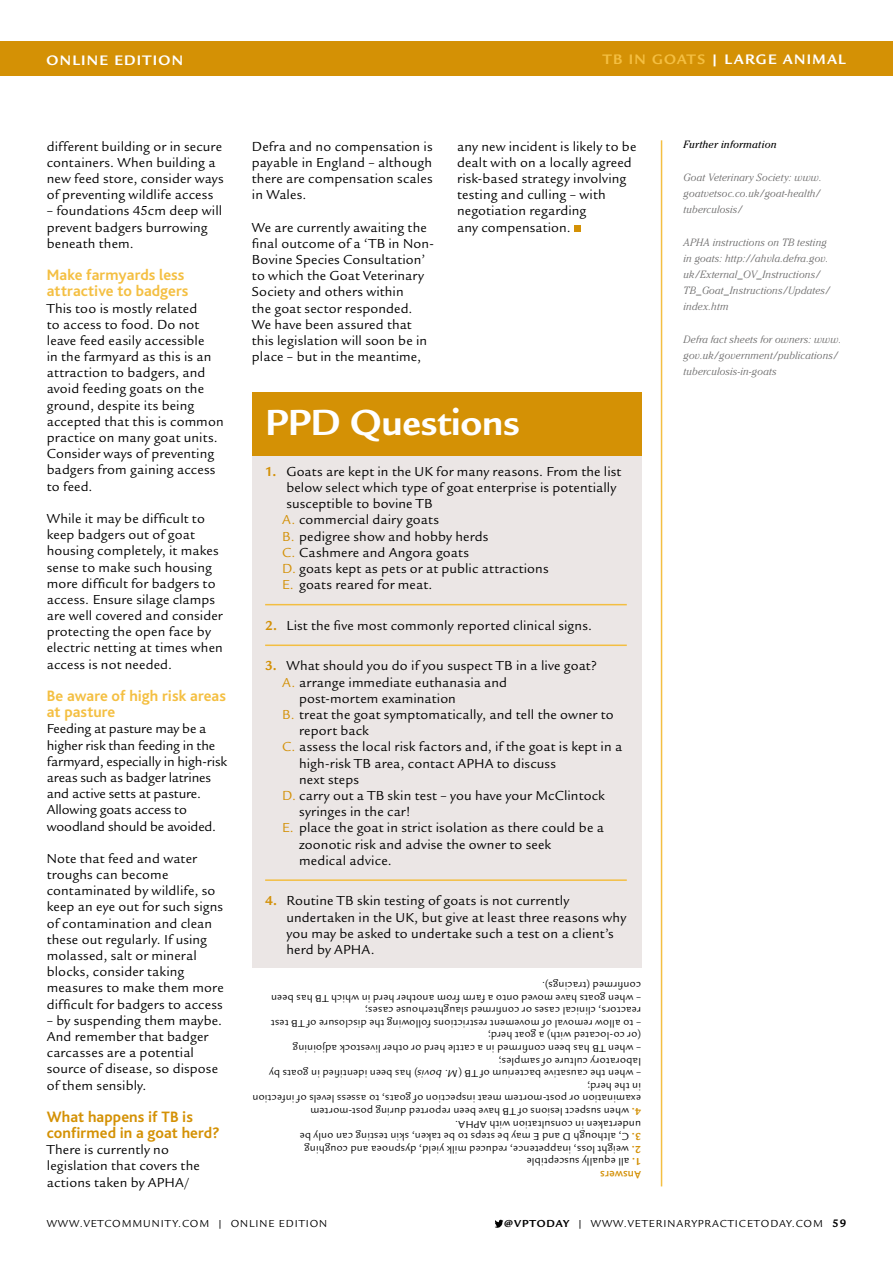
<style>
.page{position:relative;width:893px;height:1263px;background:#fff}
.page>*{position:absolute;margin:0;border:0;box-sizing:border-box;transform-origin:0 0}
.t1{font:700 37.5px "Legacy Sans Itc T";letter-spacing:-.005em;color:#fff}
.t2{font:700 15.75px/16.2px "Bliss";letter-spacing:.005em;color:#f4bf42}
.t3{font:700 15.75px/16.2px "Bliss";letter-spacing:.005em;color:#d49105}
.t4{font:700 14.25px "Legacy Sans Itc T";letter-spacing:.09em;color:#fff}
.t5{font:13.5px/16.2px "Legacy Sans Itc T";letter-spacing:.01em;color:#000}
.t6{font:500 11.25px "Bliss";letter-spacing:.02em;color:#d39006}
.t7{font:10.5px/12.6px "Legacy Sans Itc T";letter-spacing:.025em;color:#000}
.t8{font:italic 300 10.5px/16.2px "Cheltenham";letter-spacing:.015em;color:#706f6f}
.t9{font:10.5px "Legacy Sans Itc T";letter-spacing:.09em;color:#000}
.t10{font:italic 10.5px "Cheltenham";letter-spacing:.015em;color:#000}
.s1{color:#f4bf42}
.s2{font-weight:700;color:#d39006}
.s3{color:#d39006}
.s4{font-style:italic}
.s5{font-weight:700}
.s6{font-weight:700;font-size:11.25px}
</style>
<div class="page">
<div style="left:0;top:41px;width:893px;height:34px;background:#d49105"></div>
<svg style="left:495px;top:1219px;width:8px;height:9px"></svg>
<hr style="left:661px;top:140px;width:1px;height:1046px;background:#f4bf42">
<div style="left:574px;top:225px;width:6px;height:7px;background:#d49105"></div>
<div style="left:252px;top:393px;width:389px;height:575px;background:#ebe6e5"></div>
<div style="left:252px;top:393px;width:389px;height:63px;background:#d49105"></div>
<hr style="left:265px;top:604px;width:362px;height:1px;background:#f3be41">
<hr style="left:265px;top:644px;width:362px;height:2px;background:#f3be41">
<hr style="left:265px;top:879px;width:362px;height:2px;background:#f3be41">
<p class="t4" style="left:47px;top:51px;width:138px">ONLINE EDITION</p>
<p class="t4" style="left:603px;top:50px;width:244px"><span class="s1">TB IN GOATS</span> | LARGE ANIMAL</p>
<p class="t5" style="left:47px;top:138px;width:178px">different building or in secure containers. When building a new feed store, consider ways of preventing wildlife access</p>
<p class="t5" style="left:47px;top:203px;width:177px">– foundations 45cm deep will prevent badgers burrowing beneath them.</p>
<p class="t2" style="left:47px;top:267px;width:143px">Make farmyards less attractive to badgers</p>
<p class="t5" style="left:47px;top:300px;width:178px">This too is mostly related<br>to access to food. Do not leave feed easily accessible<br>in the farmyard as this is an attraction to badgers, and avoid feeding goats on the ground, despite its being accepted that this is common practice on many goat units.<br>Consider ways of preventing badgers from gaining access to feed.</p>
<p class="t5" style="left:47px;top:510px;width:178px">While it may be difficult to keep badgers out of goat housing completely, it makes sense to make such housing more difficult for badgers to access. Ensure silage clamps are well covered and consider protecting the open face by electric netting at times when access is not needed.</p>
<p class="t2" style="left:47px;top:688px;width:181px">Be aware of high risk areas at pasture</p>
<p class="t5" style="left:47px;top:721px;width:182px">Feeding at pasture may be a higher risk than feeding in the farmyard, especially in high-risk areas such as badger latrines and active setts at pasture.<br>Allowing goats access to woodland should be avoided.</p>
<p class="t5" style="left:47px;top:850px;width:178px">Note that feed and water troughs can become contaminated by wildlife, so keep an eye out for such signs of contamination and clean these out regularly. If using molassed, salt or mineral blocks, consider taking measures to make them more difficult for badgers to access</p>
<p class="t5" style="left:47px;top:1012px;width:177px">– by suspending them maybe.<br>And remember that badger carcasses are a potential source of disease, so dispose of them sensibly.</p>
<p class="t3" style="left:47px;top:1109px;width:174px">What happens if TB is confirmed in a goat herd?</p>
<p class="t5" style="left:47px;top:1142px;width:154px">There is currently no legislation that covers the actions taken by APHA/</p>
<p class="t5" style="left:252px;top:138px;width:182px;text-align:justify">Defra and no compensation is payable in England – although there are compensation scales in Wales.</p>
<p class="t5" style="left:252px;top:219px;width:183px">We are currently awaiting the final outcome of a ‘TB in Non-<br>Bovine Species Consultation’ to which the Goat Veterinary<br>Society and others within<br>the goat sector responded.<br>We have been assured that this legislation will soon be in place – but in the meantime,</p>
<p class="t5" style="left:457px;top:138px;width:181px">any new incident is likely to be dealt with on a locally agreed risk-based strategy involving testing and culling – with negotiation regarding<br>any compensation.</p>
<h1 class="t1" style="left:265px;top:400px;width:256px">PPD Questions</h1>
<p class="t5" style="left:265px;top:463px;width:358px"><span class="s2">1.</span> Goats are kept in the UK for many reasons. From the list</p>
<p class="t5" style="left:286px;top:480px;width:331px">below select which type of goat enterprise is potentially</p>
<p class="t5" style="left:286px;top:496px;width:148px">susceptible to bovine TB</p>
<p class="t5" style="left:282px;top:512px;width:158px"><span class="s3">A.</span> commercial dairy goats</p>
<p class="t5" style="left:282px;top:528px;width:208px"><span class="s3">B.</span> pedigree show and hobby herds</p>
<p class="t5" style="left:282px;top:544px;width:188px"><span class="s3">C.</span> Cashmere and Angora goats</p>
<p class="t5" style="left:282px;top:561px;width:268px"><span class="s3">D.</span> goats kept as pets or at public attractions</p>
<p class="t5" style="left:282px;top:577px;width:152px"><span class="s3">E.</span> goats reared for meat.</p>
<p class="t5" style="left:265px;top:617px;width:328px"><span class="s2">2.</span> List the five most commonly reported clinical signs.</p>
<p class="t5" style="left:265px;top:658px;width:333px"><span class="s2">3.</span> What should you do if you suspect TB in a live goat?</p>
<p class="t5" style="left:282px;top:674px;width:227px"><span class="s3">A.</span> arrange immediate euthanasia and</p>
<p class="t5" style="left:299px;top:690px;width:158px">post-mortem examination</p>
<p class="t5" style="left:282px;top:707px;width:333px"><span class="s3">B.</span> treat the goat symptomatically, and tell the owner to</p>
<p class="t5" style="left:299px;top:723px;width:71px">report back</p>
<p class="t5" style="left:282px;top:739px;width:342px"><span class="s3">C.</span> assess the local risk factors and, if the goat is kept in a</p>
<p class="t5" style="left:299px;top:755px;width:258px">high-risk TB area, contact APHA to discuss</p>
<p class="t5" style="left:299px;top:771px;width:61px">next steps</p>
<p class="t5" style="left:282px;top:787px;width:324px"><span class="s3">D.</span> carry out a TB skin test – you have your McClintock</p>
<p class="t5" style="left:299px;top:804px;width:113px">syringes in the car!</p>
<p class="t5" style="left:282px;top:820px;width:323px"><span class="s3">E.</span> place the goat in strict isolation as there could be a</p>
<p class="t5" style="left:299px;top:836px;width:253px">zoonotic risk and advise the owner to seek</p>
<p class="t5" style="left:299px;top:852px;width:94px">medical advice.</p>
<p class="t5" style="left:286px;top:893px;width:341px;text-indent:-21px"><span class="s2">4.</span> Routine TB skin testing of goats is not currently undertaken in the UK, but give at least three reasons why you may be asked to undertake such a test on a client’s herd by APHA.</p>
<p class="t7" style="left:641px;top:1004px;width:371px;rotate:-180deg">– when goats have moved onto a farm from another herd in which TB has been confirmed (tracings).</p>
<p class="t7" style="left:641px;top:1029px;width:371px;rotate:-180deg">– to allow removal of movement restrictions following the disclosure of TB test reactors, clinical cases or confirmed slaughterhouse cases;</p>
<p class="t7" style="left:641px;top:1055px;width:350px;rotate:-180deg">– when TB has been confirmed in a cattle herd or other livestock adjoining (or co-located with) a goat herd;</p>
<p class="t7" style="left:641px;top:1080px;width:227px;rotate:-180deg">– when the causative bacterium of TB (<span class="s4">M.bovis </span>laboratory culture of samples;</p>
<p class="t7" style="left:418px;top:1080px;width:151px;rotate:-180deg">) has been identified in goats by</p>
<p class="t7" style="left:641px;top:1092px;width:55px;rotate:-180deg">in the herd;</p>
<p class="t7" style="left:641px;top:1105px;width:390px;rotate:-180deg">examination or post-mortem meat inspection of goats, to assess levels of infection</p>
<p class="t7" style="left:641px;top:1118px;width:332px;rotate:-180deg"><span class="s2">4.</span> when suspect lesions of TB have been reported during post-mortem</p>
<p class="t7" style="left:641px;top:1143px;width:343px;rotate:-180deg"><span class="s2">3.</span> C, although D and E may be steps to be taken, skin testing can only be undertaken in consultation with APHA.</p>
<p class="t7" style="left:641px;top:1155px;width:338px;rotate:-180deg"><span class="s2">2.</span> weight loss, inappetence, reduced milk yield, dyspnoea and coughing</p>
<p class="t7" style="left:641px;top:1168px;width:116px;rotate:-180deg"><span class="s2">1.</span> all equally susceptible</p>
<p class="t6" style="left:641px;top:1180px;width:42px;rotate:-180deg">Answers</p>
<p class="t10" style="left:684px;top:138px;width:95px">Further information</p>
<p class="t8" style="left:684px;top:169px;width:140px;text-align:justify">Goat Veterinary Society: www. goatvetsoc.co.uk/goat-health/ tuberculosis/</p>
<p class="t8" style="left:684px;top:234px;width:149px">APHA instructions on TB testing in goats: http://ahvla.defra.gov. uk/External_OV_Instructions/<br>TB_Goat_Instructions/Updates/ index.htm</p>
<p class="t8" style="left:684px;top:331px;width:159px">Defra fact sheets for owners: www. gov.uk/government/publications/ tuberculosis-in-goats</p>
<p class="t9" style="left:47px;top:1218px;width:282px">WWW.VETCOMMUNITY.COM | ONLINE EDITION</p>
<p class="t9" style="left:504px;top:1217px;width:343px"><span class="s5">@VPTODAY</span> | WWW.VETERINARYPRACTICETODAY.COM <span class="s6">59</span></p>
</div>
